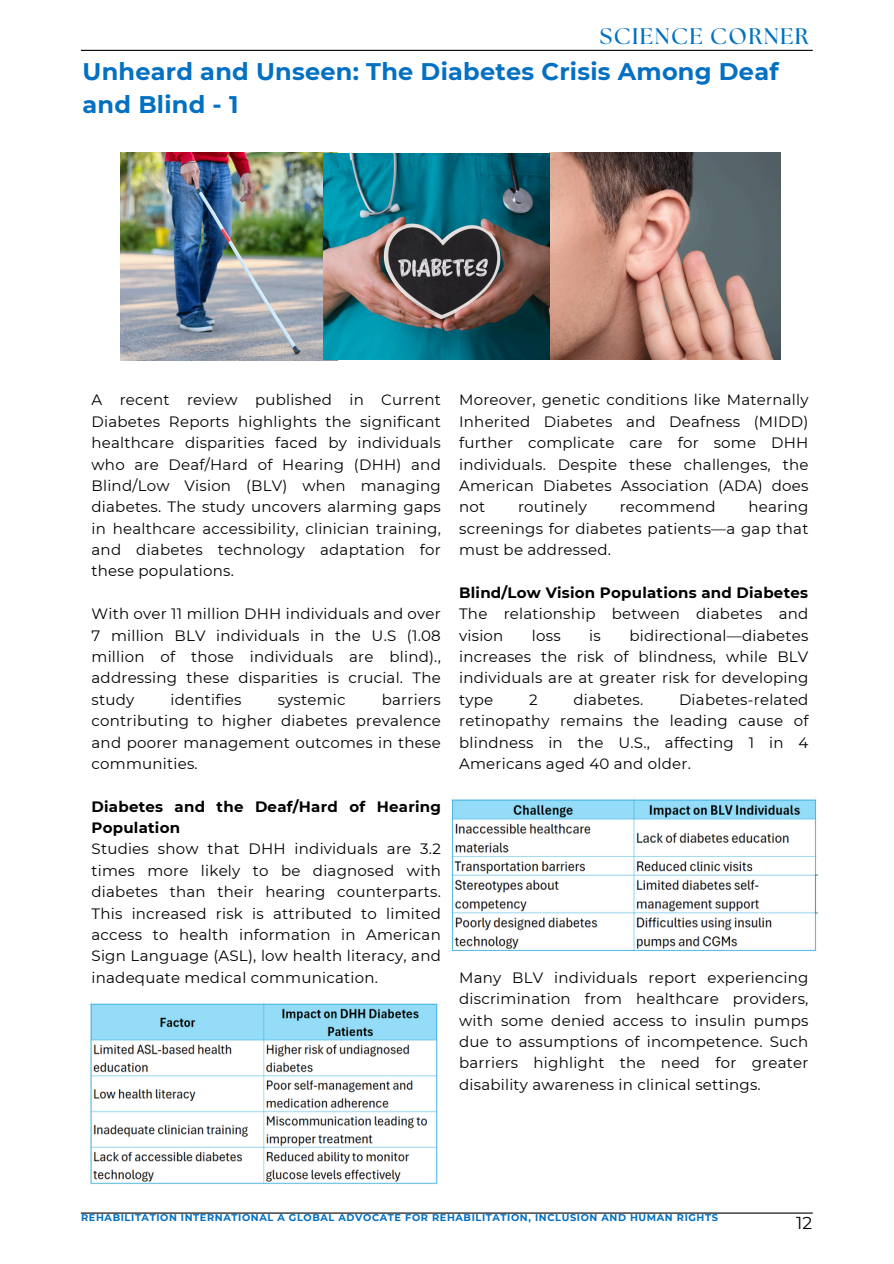
<style>
.page{position:relative;width:894px;height:1264px;background:#fff}
.page>*{position:absolute;margin:0;border:0;box-sizing:border-box;transform-origin:0 0}
.t1{font:700 24px/32.7px "Montserrat";letter-spacing:.01em;color:#0370c2}
.t2{font:700 22.5px "The Seasons";letter-spacing:.065em;color:#0171c1}
.t3{font:17.25px "Montserrat";color:#000}
.t4{font:15px/21.3px "Montserrat";letter-spacing:.015em;color:#000;text-align:justify}
.t5{font:700 15px/21.3px "Montserrat";letter-spacing:.015em;color:#000}
.t6{font:700 9.75px "Montserrat";letter-spacing:.065em;color:#0370c2}
</style>
<div class="page">
<hr style="left:81px;top:50px;width:731px;height:1px;background:#000">
<hr style="left:81px;top:1212px;width:731px;height:1px;background:#000">
<img style="left:89px;top:1001px;width:348px;height:182px">
<img style="left:450px;top:796px;width:367px;height:156px">
<img style="left:120px;top:152px;width:217px;height:208px">
<img style="left:549px;top:152px;width:231px;height:207px">
<img style="left:323px;top:154px;width:226px;height:206px">
<p class="t2" style="left:599px;top:26px;width:210px">SCIENCE CORNER</p>
<p class="t1" style="left:82px;top:55px;width:697px">Unheard and Unseen: The Diabetes Crisis Among Deaf and Blind - 1</p>
<h1 class="t4" style="left:91px;top:389px;width:351px">A recent review published in Current Diabetes Reports highlights the significant healthcare disparities faced by individuals who are Deaf/Hard of Hearing (DHH) and Blind/Low Vision (BLV) when managing diabetes. The study uncovers alarming gaps in healthcare accessibility, clinician training, and diabetes technology adaptation for these populations.</h1>
<p class="t4" style="left:91px;top:603px;width:351px">With over 11 million DHH individuals and over 7 million BLV individuals in the U.S (1.08 million of those individuals are blind)., addressing these disparities is crucial. The study</p>
<p class="t4" style="left:170px;top:688px;width:73px">identifies</p>
<p class="t4" style="left:277px;top:688px;width:69px">systemic</p>
<p class="t4" style="left:91px;top:688px;width:351px;text-indent:290px">barriers contributing to higher diabetes prevalence and poorer management outcomes in these communities.</p>
<h2 class="t5" style="left:91px;top:795px;width:351px">Diabetes and the Deaf/Hard of Hearing<br>Population</h2>
<p class="t4" style="left:91px;top:838px;width:351px">Studies show that DHH individuals are 3.2 times more likely to be diagnosed with diabetes than their hearing counterparts.<br>This increased risk is attributed to limited access to health information in American Sign Language (ASL), low health literacy, and inadequate medical communication.</p>
<p class="t4" style="left:459px;top:389px;width:351px">Moreover, genetic conditions like Maternally Inherited Diabetes and Deafness (MIDD) further complicate care for some DHH individuals. Despite these challenges, the American Diabetes Association (ADA) does not</p>
<p class="t4" style="left:459px;top:496px;width:351px;text-indent:289px">hearing screenings for diabetes patients—a gap that must be addressed.</p>
<p class="t5" style="left:459px;top:581px;width:350px">Blind/Low Vision Populations and Diabetes</p>
<p class="t4" style="left:459px;top:603px;width:351px">The relationship between diabetes and vision</p>
<p class="t4" style="left:518px;top:496px;width:70px">routinely</p>
<p class="t4" style="left:619px;top:496px;width:97px">recommend</p>
<p class="t4" style="left:459px;top:624px;width:351px;text-indent:170px">bidirectional—diabetes increases the risk of blindness, while BLV individuals are at greater risk for developing type</p>
<p class="t4" style="left:531px;top:624px;width:30px">loss</p>
<p class="t4" style="left:589px;top:624px;width:13px">is</p>
<p class="t4" style="left:459px;top:688px;width:351px;text-indent:220px">Diabetes-related retinopathy remains the leading cause of blindness in the U.S., affecting 1 in 4<br>Americans aged 40 and older.</p>
<p class="t4" style="left:529px;top:688px;width:10px">2</p>
<p class="t4" style="left:573px;top:688px;width:71px">diabetes.</p>
<p class="t4" style="left:459px;top:966px;width:351px">Many BLV individuals report experiencing discrimination from healthcare providers, with some denied access to insulin pumps due to assumptions of incompetence. Such barriers highlight the need for greater disability awareness in clinical settings.</p>
<p class="t6" style="left:81px;top:1211px;width:638px">REHABILITATION INTERNATIONAL A GLOBAL ADVOCATE FOR REHABILITATION, INCLUSION AND HUMAN RIGHTS</p>
<p class="t3" style="left:796px;top:1212px;width:18px">12</p>
</div>
